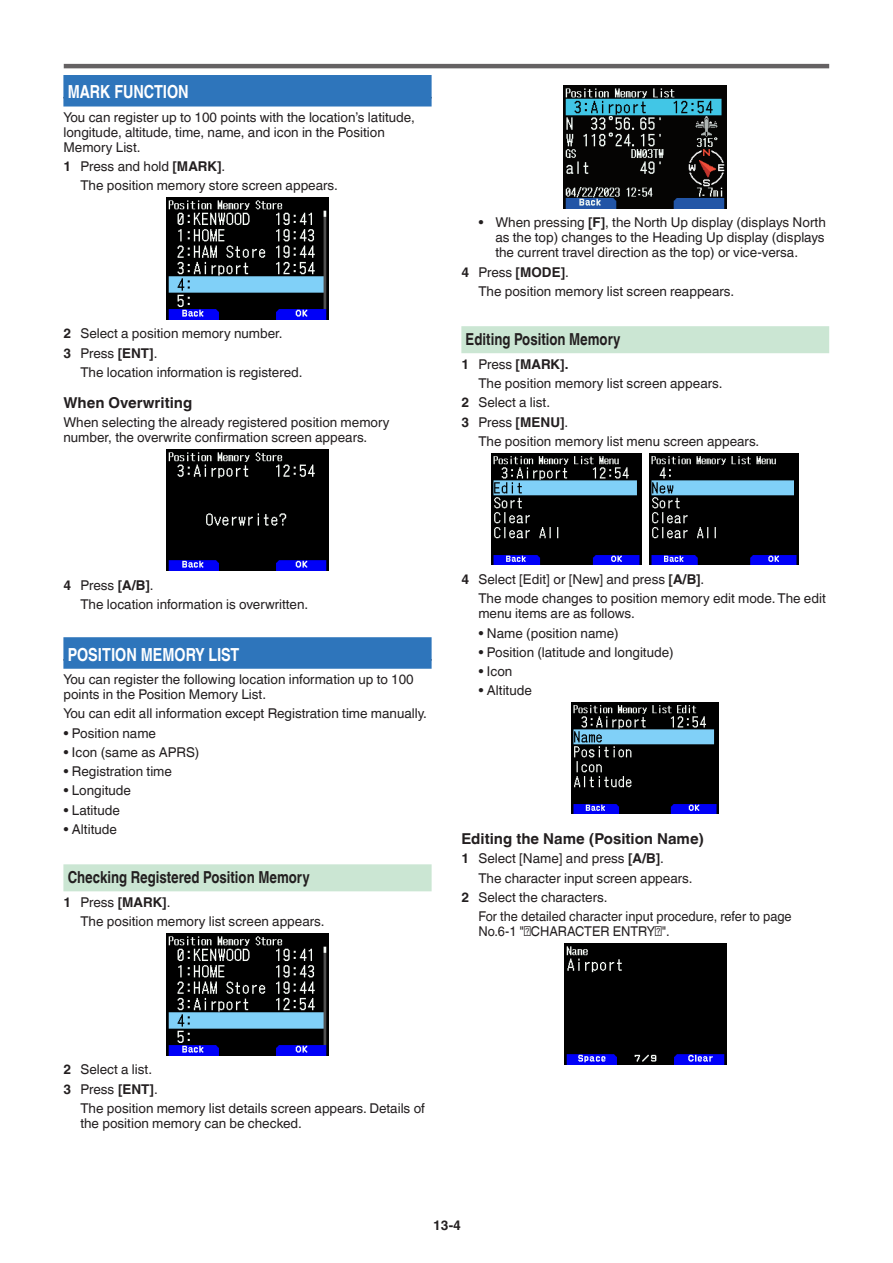
<style>
.page{position:relative;width:893px;height:1263px;background:#fff}
.page>*{position:absolute;margin:0;border:0;box-sizing:border-box;transform-origin:0 0}
.t1{font:700 18px "Helvetica World";color:#fff;scale:.8 1}
.t2{font:700 16.5px "Helvetica World";color:#231f20;scale:.8 1}
.t3{font:700 15px "Helvetica World";color:#231f20}
.t4{font:13.5px/15px "Helvetica World";color:#231f20}
.t5{font:13.5px "Helvetica World";color:#231f20;scale:.95 1}
.t6{font:700 13.5px "Helvetica World";color:#231f20}
.s1{font-weight:700}
.s2{font-weight:400}
</style>
<div class="page">
<hr style="left:64px;top:64px;width:765px;height:4px;background:#656263">
<div style="left:63px;top:75px;width:369px;height:32px;background:#2e75bb"></div>
<div style="left:63px;top:637px;width:369px;height:32px;background:#2e75bb"></div>
<div style="left:63px;top:864px;width:369px;height:27px;background:#cbe6d3"></div>
<img style="left:166px;top:198px;width:162px;height:121px">
<img style="left:166px;top:449px;width:162px;height:122px">
<img style="left:166px;top:933px;width:162px;height:122px">
<div style="left:461px;top:326px;width:368px;height:27px;background:#cbe6d3"></div>
<img style="left:564px;top:85px;width:163px;height:123px">
<img style="left:492px;top:453px;width:149px;height:112px">
<img style="left:649px;top:453px;width:150px;height:112px">
<img style="left:572px;top:702px;width:147px;height:111px">
<img style="left:564px;top:943px;width:162px;height:122px">
<h1 class="t1" style="left:68px;top:82px;width:153px">MARK FUNCTION</h1>
<p class="t4" style="left:63px;top:110px;width:353px">You can register up to 100 points with the location’s latitude, longitude, altitude, time, name, and icon in the Position<br>Memory List.</p>
<p class="t4" style="left:80px;top:157px;width:259px;line-height:19.2px;text-indent:-17px"><span class="s1">1</span> Press and hold <span class="s1">[MARK]</span>.<br>The position memory store screen appears.</p>
<p class="t4" style="left:63px;top:324px;width:221px;line-height:19.2px"><span class="s1">2</span> Select a position memory number.<br><span class="s1">3</span> Press <span class="s1">[ENT]</span>.</p>
<p class="t4" style="left:80px;top:365px;width:224px">The location information is registered.</p>
<p class="t3" style="left:63px;top:394px;width:130px">When Overwriting</p>
<p class="t4" style="left:63px;top:415px;width:328px">When selecting the already registered position memory number, the overwrite confirmation screen appears.</p>
<p class="t4" style="left:495px;top:215px;width:332px;text-align:justify;text-indent:-17px">• When pressing <span class="s1">[F]</span>, the North Up display (displays North as the top) changes to the Heading Up display (displays the current travel direction as the top) or vice-versa.</p>
<p class="t4" style="left:478px;top:262px;width:257px;line-height:19.2px;text-indent:-17px"><span class="s1">4</span> Press <span class="s1">[MODE]</span>.<br>The position memory list screen reappears.</p>
<p class="t2" style="left:466px;top:330px;width:195px">Editing Position Memory</p>
<p class="t6" style="left:461px;top:356px;width:109px">1 <span class="s2">Press</span> [MARK].</p>
<p class="t4" style="left:478px;top:376px;width:246px">The position memory list screen appears.</p>
<p class="t4" style="left:461px;top:395px;width:90px"><span class="s1">2</span> Select a list.</p>
<p class="t6" style="left:461px;top:414px;width:108px">3 <span class="s2">Press</span> [MENU]<span class="s2">.</span></p>
<p class="t4" style="left:478px;top:434px;width:282px">The position memory list menu screen appears.</p>
<p class="t4" style="left:80px;top:576px;width:229px;line-height:19.2px;text-indent:-17px"><span class="s1">4</span> Press <span class="s1">[A/B]</span>.<br>The location information is overwritten.</p>
<h1 class="t1" style="left:68px;top:644px;width:216px">POSITION MEMORY LIST</h1>
<p class="t4" style="left:63px;top:672px;width:352px">You can register the following location information up to 100 points in the Position Memory List.</p>
<p class="t4" style="left:63px;top:706px;width:365px">You can edit all information except Registration time manually.</p>
<p class="t4" style="left:63px;top:725px;width:94px">• Position name</p>
<p class="t4" style="left:63px;top:745px;width:138px">• Icon (same as APRS)</p>
<p class="t4" style="left:63px;top:764px;width:110px">• Registration time</p>
<p class="t4" style="left:63px;top:783px;width:69px">• Longitude</p>
<p class="t4" style="left:63px;top:802px;width:58px">• Latitude</p>
<p class="t4" style="left:63px;top:822px;width:55px">• Altitude</p>
<p class="t2" style="left:68px;top:868px;width:304px">Checking Registered Position Memory</p>
<p class="t4" style="left:80px;top:893px;width:246px;line-height:19.2px;text-indent:-17px"><span class="s1">1</span> Press <span class="s1">[MARK]</span>.<br>The position memory list screen appears.</p>
<p class="t4" style="left:478px;top:570px;width:349px;line-height:19.2px;text-indent:-17px"><span class="s1">4</span> Select [Edit] or [New] and press <span class="s1">[A/B]</span>.<br>The mode changes to position memory edit mode. The edit</p>
<p class="t4" style="left:478px;top:606px;width:158px">menu items are as follows.</p>
<p class="t4" style="left:478px;top:625px;width:142px">• Name (position name)</p>
<p class="t4" style="left:478px;top:645px;width:197px">• Position (latitude and longitude)</p>
<p class="t4" style="left:478px;top:664px;width:35px">• Icon</p>
<p class="t4" style="left:478px;top:683px;width:55px">• Altitude</p>
<p class="t3" style="left:461px;top:830px;width:244px">Editing the Name (Position Name)</p>
<p class="t4" style="left:461px;top:851px;width:204px"><span class="s1">1</span> Select [Name] and press <span class="s1">[A/B]</span>.</p>
<p class="t4" style="left:478px;top:870px;width:216px">The character input screen appears.</p>
<p class="t4" style="left:461px;top:889px;width:148px"><span class="s1">2</span> Select the characters.</p>
<p class="t5" style="left:478px;top:908px;width:331px">For the detailed character input procedure, refer to page</p>
<p class="t5" style="left:478px;top:923px;width:203px">No.6-1 "「CHARACTER ENTRY」".</p>
<p class="t4" style="left:63px;top:1062px;width:90px"><span class="s1">2</span> Select a list.</p>
<p class="t6" style="left:63px;top:1081px;width:96px">3 <span class="s2">Press</span> [ENT]<span class="s2">.</span></p>
<p class="t4" style="left:80px;top:1100px;width:346px">The position memory list details screen appears. Details of</p>
<p class="t4" style="left:80px;top:1115px;width:223px">the position memory can be checked.</p>
<p class="t6" style="left:433px;top:1218px;width:29px">13-4</p>
</div>
